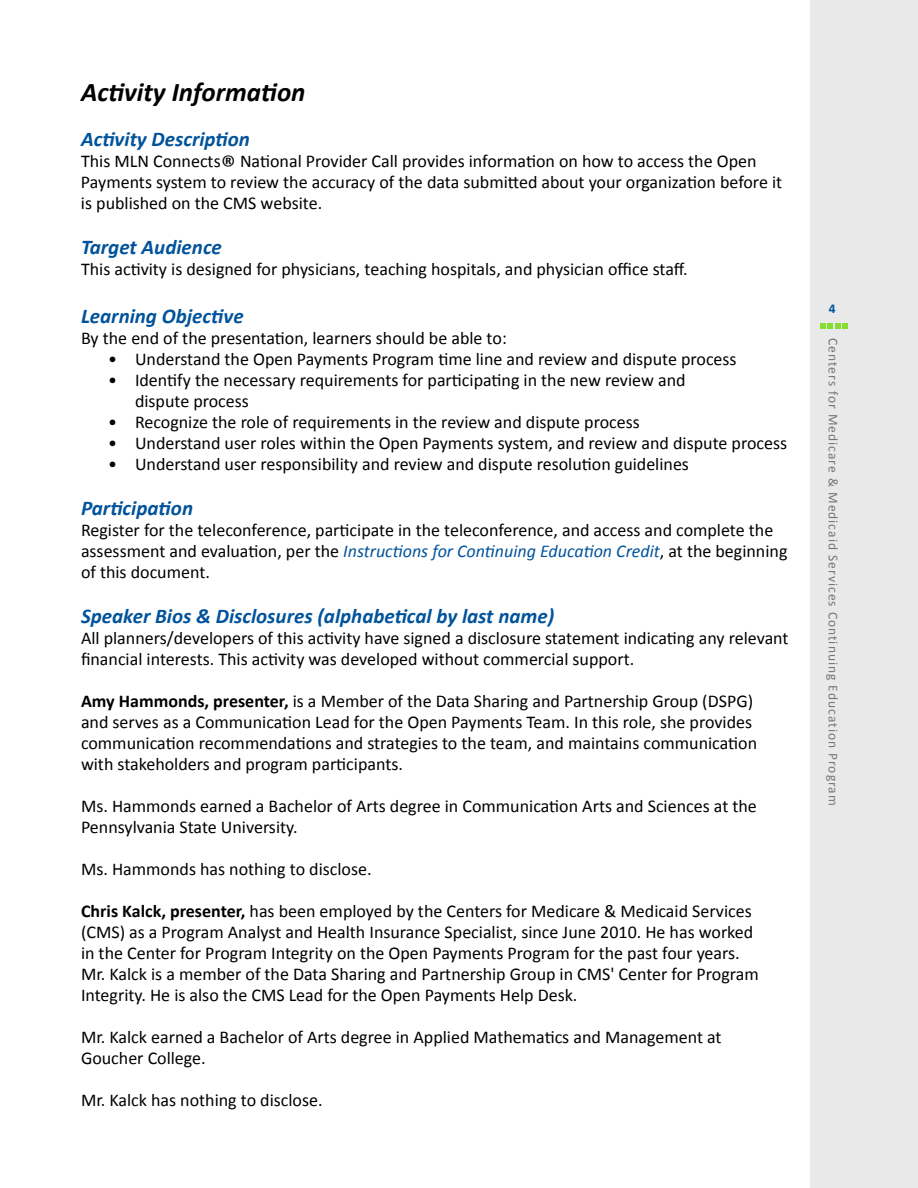
<style>
.page{position:relative;width:918px;height:1188px;background:#fff}
.page>*{position:absolute;margin:0;border:0;box-sizing:border-box;transform-origin:0 0}
.t1{font:italic 700 27px "Calibri";color:#000}
.t2{font:italic 700 21px "Calibri";color:#00539b}
.Bullet{font:18px/21px "Calibri";color:#000}
.t3{font:13.5px "Calibri";letter-spacing:.075em;color:#777}
.t4{font:700 13.5px "Calibri";color:#00539b}
.s1{font-size:30px}
.s2{font-style:italic;color:#00539b}
.s3{font-weight:700}
</style>
<div class="page">
<div style="left:810px;top:0;width:108px;height:1188px;background:#e9e9e9"></div>
<svg style="left:820px;top:323px;width:28px;height:6px"></svg>
<h1 class="t1" style="left:81px;top:75px;width:226px">Activity Information</h1>
<h2 class="t2" style="left:81px;top:126px;width:171px">Activity Description</h2>
<p class="Bullet" style="left:81px;top:151px;width:703px">This MLN Connects<span class="s1">®</span> National Provider Call provides information on how to access the Open<br>Payments system to review the accuracy of the data submitted about your organization before it is published on the CMS website.</p>
<h2 class="t2" style="left:81px;top:234px;width:142px">Target Audience</h2>
<p class="Bullet" style="left:81px;top:259px;width:608px">This activity is designed for physicians, teaching hospitals, and physician office staff.</p>
<h2 class="t2" style="left:81px;top:303px;width:164px">Learning Objective</h2>
<p class="Bullet" style="left:81px;top:328px;width:427px">By the end of the presentation, learners should be able to:</p>
<p class="Bullet" style="left:108px;top:349px;width:630px">• Understand the Open Payments Program time line and review and dispute process</p>
<p class="Bullet" style="left:108px;top:370px;width:579px">• Identify the necessary requirements for participating in the new review and</p>
<p class="Bullet" style="left:135px;top:391px;width:115px">dispute process</p>
<p class="Bullet" style="left:108px;top:412px;width:533px">• Recognize the role of requirements in the review and dispute process</p>
<p class="Bullet" style="left:108px;top:433px;width:681px">• Understand user roles within the Open Payments system, and review and dispute process</p>
<p class="Bullet" style="left:108px;top:454px;width:583px">• Understand user responsibility and review and dispute resolution guidelines</p>
<h2 class="t2" style="left:81px;top:495px;width:114px">Participation</h2>
<p class="Bullet" style="left:81px;top:520px;width:708px">Register for the teleconference, participate in the teleconference, and access and complete the assessment and evaluation, per the <span class="s2">Instructions for Continuing Education Credit</span>, at the beginning of this document.</p>
<h2 class="t2" style="left:81px;top:603px;width:475px">Speaker Bios &amp; Disclosures (alphabetical by last name)</h2>
<p class="Bullet" style="left:81px;top:628px;width:709px">All planners/developers of this activity have signed a disclosure statement indicating any relevant financial interests. This activity was developed without commercial support.</p>
<p class="Bullet" style="left:81px;top:691px;width:678px"><span class="s3">Amy Hammonds, presenter,</span> is a Member of the Data Sharing and Partnership Group (DSPG) and serves as a Communication Lead for the Open Payments Team. In this role, she provides communication recommendations and strategies to the team, and maintains communication with stakeholders and program participants.</p>
<p class="Bullet" style="left:81px;top:796px;width:677px">Ms. Hammonds earned a Bachelor of Arts degree in Communication Arts and Sciences at the<br>Pennsylvania State University.</p>
<p class="Bullet" style="left:81px;top:859px;width:292px">Ms. Hammonds has nothing to disclose.</p>
<p class="Bullet" style="left:81px;top:901px;width:679px"><span class="s3">Chris Kalck, presenter,</span> has been employed by the Centers for Medicare &amp; Medicaid Services (CMS) as a Program Analyst and Health Insurance Specialist, since June 2010. He has worked in the Center for Program Integrity on the Open Payments Program for the past four years.<br>Mr. Kalck is a member of the Data Sharing and Partnership Group in CMS' Center for Program Integrity. He is also the CMS Lead for the Open Payments Help Desk.</p>
<p class="Bullet" style="left:81px;top:1027px;width:642px">Mr. Kalck earned a Bachelor of Arts degree in Applied Mathematics and Management at<br>Goucher College.</p>
<p class="Bullet" style="left:81px;top:1090px;width:243px">Mr. Kalck has nothing to disclose.</p>
<p class="t4" style="left:829px;top:300px;width:8px">4</p>
<p class="t3" style="left:842px;top:338px;width:469px;rotate:90deg">Centers for Medicare &amp; Medicaid Services Continuing Education Program</p>
</div>
